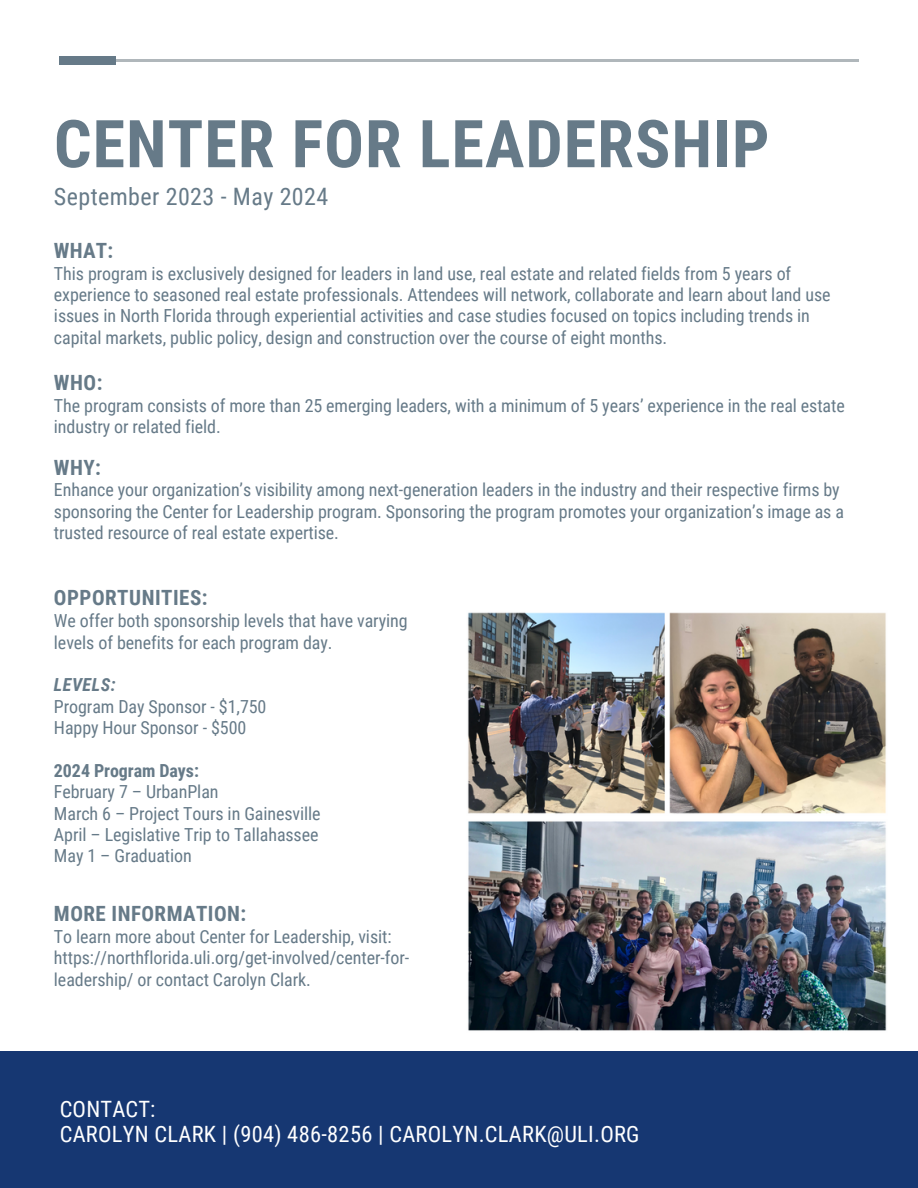
<style>
.page{position:relative;width:918px;height:1188px;background:#fff}
.page>*{position:absolute;margin:0;border:0;box-sizing:border-box;transform-origin:0 0}
.t1{font:700 66px "Roboto Condensed";letter-spacing:.015em;color:#667a88}
.t2{font:24px "Roboto Condensed";letter-spacing:.015em;color:#667a88}
.t3{font:22.5px "Roboto Condensed";letter-spacing:.01em;color:#fff}
.t4{font:700 21px "Roboto Condensed";letter-spacing:.025em;color:#667a88}
.t5{font:18px/21.3px "Roboto Condensed";letter-spacing:-.005em;color:#667a88}
.t6{font:700 18px "Roboto Condensed";letter-spacing:-.005em;color:#667a88}
.t7{font:italic 700 18px "Roboto Condensed";letter-spacing:.025em;color:#667a88}
</style>
<div class="page">
<div style="left:0;top:1052px;width:918px;height:136px;background:#163772"></div>
<hr style="left:83px;top:60px;width:775px;height:1px;background:#b0b7bb">
<div style="left:60px;top:56px;width:56px;height:9px;background:#667a88"></div>
<img style="left:467px;top:612px;width:420px;height:419px">
<p class="t1" style="left:54px;top:106px;width:717px">CENTER FOR LEADERSHIP</p>
<p class="t2" style="left:54px;top:183px;width:276px">September 2023 - May 2024</p>
<p class="t4" style="left:54px;top:238px;width:61px">WHAT:</p>
<p class="t5" style="left:54px;top:263px;width:778px">This program is exclusively designed for leaders in land use, real estate and related fields from 5 years of experience to seasoned real estate professionals. Attendees will network, collaborate and learn about land use issues in North Florida through experiential activities and case studies focused on topics including trends in capital markets, public policy, design and construction over the course of eight months.</p>
<p class="t4" style="left:54px;top:370px;width:50px">WHO:</p>
<p class="t5" style="left:54px;top:395px;width:792px">The program consists of more than 25 emerging leaders, with a minimum of 5 years’ experience in the real estate industry or related field.</p>
<p class="t4" style="left:54px;top:455px;width:49px">WHY:</p>
<p class="t5" style="left:54px;top:480px;width:792px">Enhance your organization’s visibility among next-generation leaders in the industry and their respective firms by sponsoring the Center for Leadership program. Sponsoring the program promotes your organization’s image as a trusted resource of real estate expertise.</p>
<p class="t4" style="left:54px;top:585px;width:155px">OPPORTUNITIES:</p>
<p class="t5" style="left:54px;top:610px;width:355px">We offer both sponsorship levels that have varying levels of benefits for each program day.</p>
<p class="t7" style="left:54px;top:675px;width:63px">LEVELS:</p>
<p class="t5" style="left:54px;top:696px;width:214px">Program Day Sponsor - $1,750</p>
<p class="t5" style="left:54px;top:717px;width:194px">Happy Hour Sponsor - $500</p>
<p class="t6" style="left:54px;top:760px;width:146px">2024 Program Days:</p>
<p class="t5" style="left:54px;top:781px;width:166px">February 7 – UrbanPlan</p>
<p class="t5" style="left:54px;top:803px;width:268px">March 6 – Project Tours in Gainesville</p>
<p class="t5" style="left:54px;top:824px;width:266px">April – Legislative Trip to Tallahassee</p>
<p class="t5" style="left:54px;top:846px;width:139px">May 1 – Graduation</p>
<p class="t4" style="left:54px;top:901px;width:194px">MORE INFORMATION:</p>
<p class="t5" style="left:54px;top:926px;width:339px">To learn more about Center for Leadership, visit:</p>
<p class="t5" style="left:54px;top:947px;width:357px">https://northflorida.uli.org/get-involved/center-for&shy;leadership/ or contact Carolyn Clark.</p>
<p class="t3" style="left:60px;top:1096px;width:97px">CONTACT:</p>
<p class="t3" style="left:60px;top:1121px;width:581px">CAROLYN CLARK | (904) 486-8256 | CAROLYN.CLARK@ULI.ORG</p>
</div>
